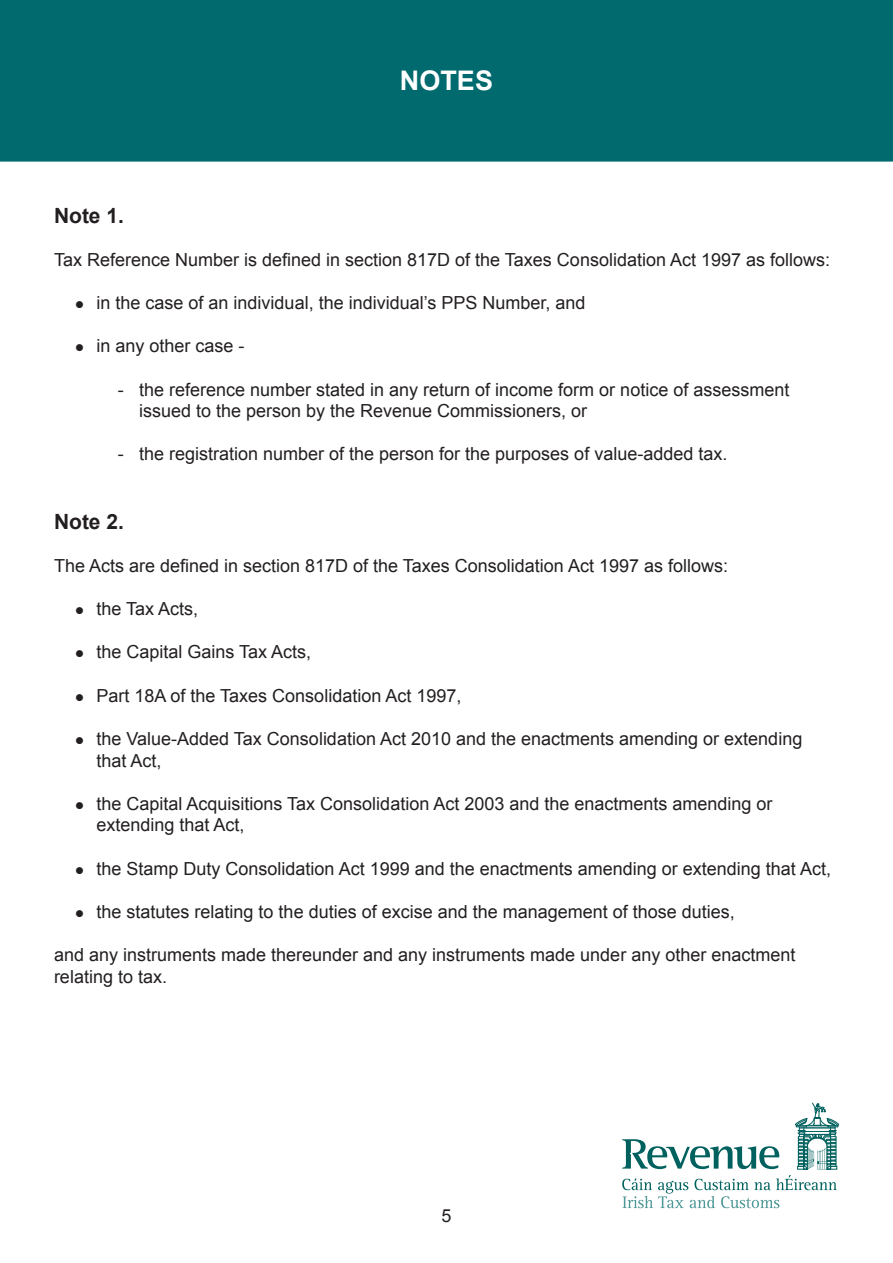
<style>
.page{position:relative;width:893px;height:1263px;background:#fff}
.page>*{position:absolute;margin:0;border:0;box-sizing:border-box;transform-origin:0 0}
.t1{font:700 27px "Arial";color:#fff}
.t2{font:700 21px "Arial";color:#231f20}
.t3{font:18px/21.6px "Arial";color:#231f20}
</style>
<div class="page">
<div style="left:0;top:0;width:893px;height:162px;background:#006a6e"></div>
<svg style="left:622px;top:1103px;width:217px;height:105px"></svg>
<p class="t1" style="left:400px;top:62px;width:95px">NOTES</p>
<p class="t2" style="left:54px;top:202px;width:72px">Note 1.</p>
<p class="t3" style="left:54px;top:249px;width:778px">Tax Reference Number is defined in section 817D of the Taxes Consolidation Act 1997 as follows:</p>
<p class="t3" style="left:75px;top:292px;width:512px">● in the case of an individual, the individual’s PPS Number, and</p>
<p class="t3" style="left:75px;top:335px;width:171px">● in any other case -</p>
<p class="t3" style="left:139px;top:379px;width:652px;text-indent:-21px">- the reference number stated in any return of income form or notice of assessment issued to the person by the Revenue Commissioners, or</p>
<p class="t3" style="left:118px;top:443px;width:611px">- the registration number of the person for the purposes of value-added tax.</p>
<p class="t2" style="left:54px;top:508px;width:72px">Note 2.</p>
<p class="t3" style="left:54px;top:555px;width:676px">The Acts are defined in section 817D of the Taxes Consolidation Act 1997 as follows:</p>
<p class="t3" style="left:75px;top:598px;width:124px">● the Tax Acts,</p>
<p class="t3" style="left:75px;top:641px;width:238px">● the Capital Gains Tax Acts,</p>
<p class="t3" style="left:75px;top:685px;width:388px">● Part 18A of the Taxes Consolidation Act 1997,</p>
<p class="t3" style="left:75px;top:728px;width:729px">● the Value-Added Tax Consolidation Act 2010 and the enactments amending or extending</p>
<p class="t3" style="left:97px;top:749px;width:67px">that Act,</p>
<p class="t3" style="left:97px;top:793px;width:678px;text-indent:-21px">● the Capital Acquisitions Tax Consolidation Act 2003 and the enactments amending or extending that Act,</p>
<p class="t3" style="left:75px;top:857px;width:757px">● the Stamp Duty Consolidation Act 1999 and the enactments amending or extending that Act,</p>
<p class="t3" style="left:75px;top:901px;width:661px">● the statutes relating to the duties of excise and the management of those duties,</p>
<p class="t3" style="left:54px;top:944px;width:743px">and any instruments made thereunder and any instruments made under any other enactment relating to tax.</p>
<p class="t3" style="left:441px;top:1205px;width:12px">5</p>
</div>
